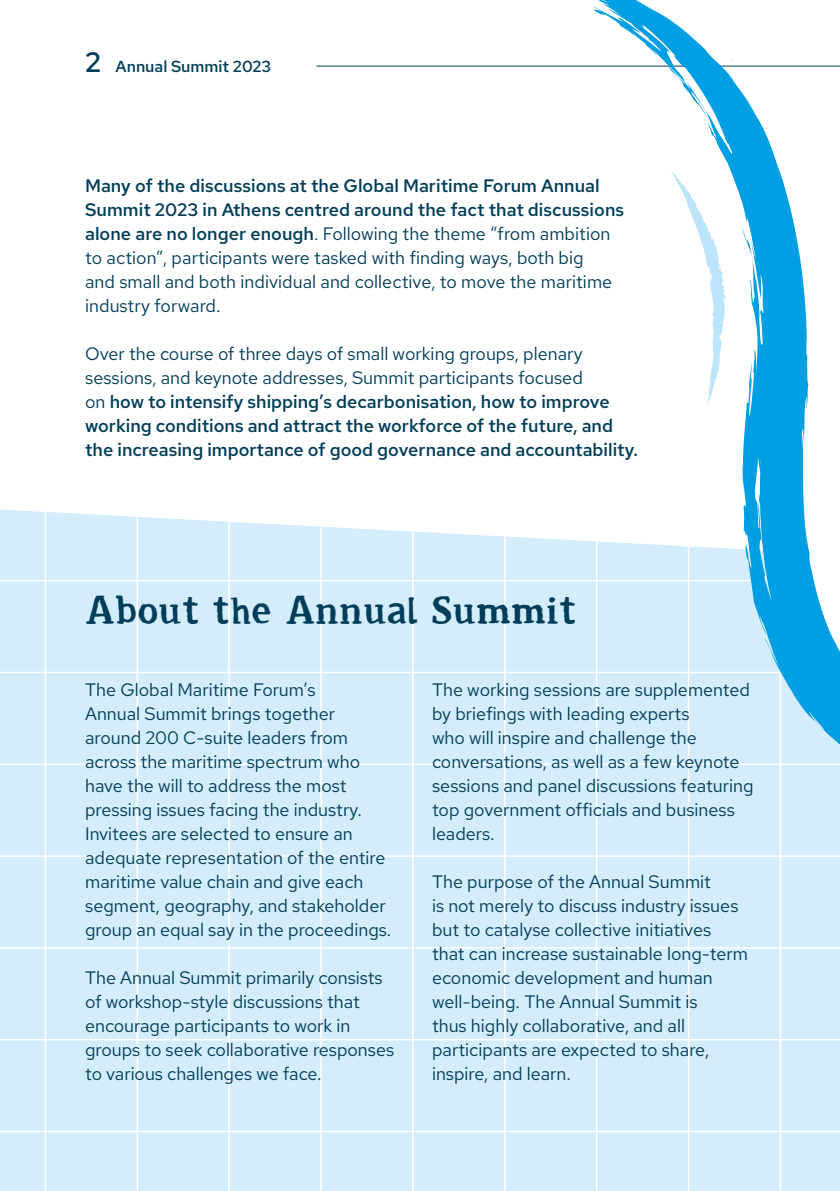
<style>
.page{position:relative;width:840px;height:1191px;background:#fff}
.page>*{position:absolute;margin:0;border:0;box-sizing:border-box;transform-origin:0 0}
.t1{font:40px "Global Maritime Forum";color:#003d58}
.t2{font:18px/24px "Red Hat Text";color:#003d58}
.t3{font:600 18px/24px "Red Hat Text";color:#003d58}
.t4{font:500 16px "Red Hat Text";color:#003d58}
.s1{font-size:28px}
.s2{font-weight:600}
.s3{font-weight:400}
</style>
<div class="page">
<div style="left:0;top:509px;width:839px;height:682px;background:#d4edfc"></div>
<hr style="left:45px;top:504px;width:1px;height:687px;background:#fff">
<hr style="left:136px;top:504px;width:2px;height:687px;background:#fff">
<hr style="left:228px;top:504px;width:2px;height:687px;background:#fff">
<hr style="left:320px;top:504px;width:1px;height:687px;background:#fff">
<hr style="left:412px;top:504px;width:1px;height:687px;background:#fff">
<hr style="left:503px;top:504px;width:2px;height:687px;background:#fff">
<hr style="left:595px;top:504px;width:2px;height:687px;background:#fff">
<hr style="left:687px;top:504px;width:2px;height:687px;background:#fff">
<hr style="left:779px;top:504px;width:1px;height:687px;background:#fff">
<hr style="left:0;top:580px;width:839px;height:1px;background:#fff">
<hr style="left:0;top:671px;width:836px;height:2px;background:#fff">
<hr style="left:0;top:763px;width:839px;height:2px;background:#fff">
<hr style="left:0;top:855px;width:839px;height:2px;background:#fff">
<hr style="left:0;top:947px;width:839px;height:1px;background:#fff">
<hr style="left:0;top:1039px;width:839px;height:1px;background:#fff">
<hr style="left:0;top:1130px;width:839px;height:2px;background:#fff">
<hr style="left:316px;top:66px;width:523px;height:1px;background:#003d58">
<svg style="left:585px;top:0;width:254px;height:835px"></svg>
<p class="t4" style="left:85px;top:56px;width:188px"><span class="s1">2</span> Annual Summit 2023</p>
<p class="t2" style="left:85px;top:173px;width:540px"><span class="s2">Many of the discussions at the Global Maritime Forum Annual Summit 2023 in Athens centred around the fact that discussions alone are no longer enough</span>. Following the theme “from ambition to action”, participants were tasked with finding ways, both big<br>and small and both individual and collective, to move the maritime industry forward.</p>
<p class="t3" style="left:85px;top:341px;width:554px"><span class="s3">Over the course of three days of small working groups, plenary sessions, and keynote addresses, Summit participants focused<br>on</span> how to intensify shipping’s decarbonisation, how to improve working conditions and attract the workforce of the future, and the increasing importance of good governance and accountability.</p>
<h1 class="t1" style="left:85px;top:581px;width:492px">About the Annual Summit</h1>
<p class="t2" style="left:85px;top:677px;width:307px">The Global Maritime Forum’s<br>Annual Summit brings together around 200 C-suite leaders from across the maritime spectrum who have the will to address the most pressing issues facing the industry.<br>Invitees are selected to ensure an adequate representation of the entire maritime value chain and give each segment, geography, and stakeholder group an equal say in the proceedings.</p>
<p class="t2" style="left:85px;top:965px;width:310px">The Annual Summit primarily consists of workshop-style discussions that encourage participants to work in groups to seek collaborative responses to various challenges we face.</p>
<p class="t2" style="left:432px;top:677px;width:323px">The working sessions are supplemented by briefings with leading experts<br>who will inspire and challenge the conversations, as well as a few keynote sessions and panel discussions featuring top government officials and business leaders.</p>
<p class="t2" style="left:432px;top:869px;width:317px">The purpose of the Annual Summit<br>is not merely to discuss industry issues but to catalyse collective initiatives that can increase sustainable long-term economic development and human well-being. The Annual Summit is<br>thus highly collaborative, and all participants are expected to share, inspire, and learn.</p>
</div>
